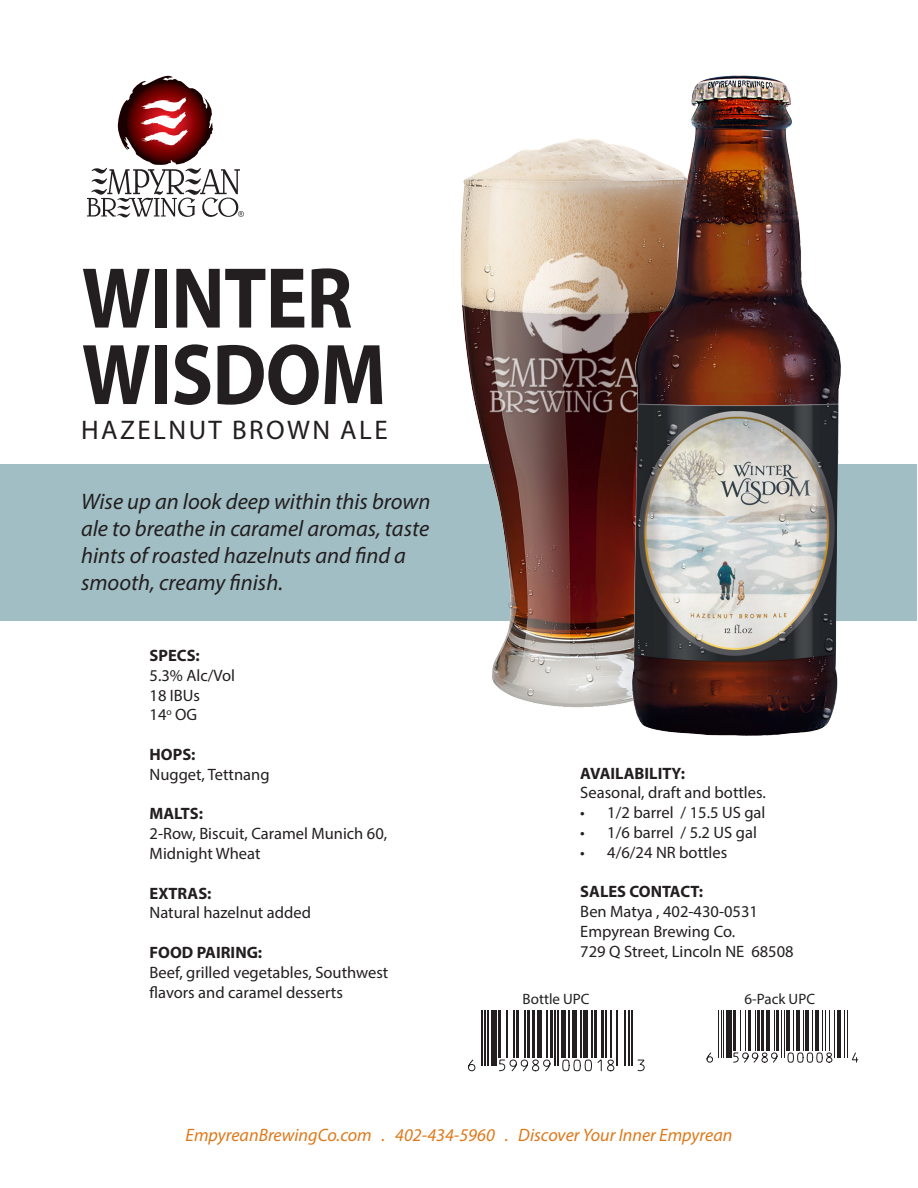
<style>
.page{position:relative;width:918px;height:1188px;background:#fff}
.page>*{position:absolute;margin:0;border:0;box-sizing:border-box;transform-origin:0 0}
.t1{font:700 87px "Myriad Pro";letter-spacing:-.01em;color:#231f20;scale:.89 1}
.t2{font:27px "Myriad Pro";letter-spacing:.09em;color:#231f20}
.t3{font:italic 22.5px/27px "Myriad Pro";color:#231f20}
.New_Description{font:italic 18px "Myriad Pro";color:#de791b}
.t4{font:16.5px/19.8px "Myriad Pro";color:#231f20}
.t5{font:700 16.5px "Myriad Pro";color:#231f20}
.t6{font:15px "Myriad Pro";color:#231f20}
.s1{font-weight:700}
</style>
<div class="page">
<div style="left:1px;top:464px;width:916px;height:157px;background:#a1bec5"></div>
<svg style="left:87px;top:76px;width:157px;height:142px"></svg>
<img style="left:460px;top:138px;width:170px;height:570px">
<img style="left:630px;top:75px;width:211px;height:661px">
<hr style="left:481px;top:1010px;width:1px;height:55px;background:#231f20">
<hr style="left:484px;top:1010px;width:1px;height:55px;background:#231f20">
<hr style="left:487px;top:1010px;width:2px;height:55px;background:#231f20">
<div style="left:491px;top:1010px;width:6px;height:55px;background:#231f20"></div>
<hr style="left:499px;top:1010px;width:2px;height:47px;background:#231f20">
<hr style="left:507px;top:1010px;width:1px;height:47px;background:#231f20">
<hr style="left:513px;top:1010px;width:1px;height:47px;background:#231f20">
<hr style="left:516px;top:1010px;width:3px;height:47px;background:#231f20">
<hr style="left:524px;top:1010px;width:1px;height:47px;background:#231f20">
<hr style="left:527px;top:1010px;width:3px;height:47px;background:#231f20">
<hr style="left:532px;top:1010px;width:3px;height:47px;background:#231f20">
<hr style="left:537px;top:1010px;width:4px;height:47px;background:#231f20">
<hr style="left:547px;top:1010px;width:1px;height:47px;background:#231f20">
<hr style="left:550px;top:1010px;width:2px;height:47px;background:#231f20">
<hr style="left:555px;top:1010px;width:1px;height:55px;background:#231f20">
<hr style="left:558px;top:1010px;width:1px;height:55px;background:#231f20">
<hr style="left:561px;top:1010px;width:4px;height:47px;background:#231f20">
<hr style="left:569px;top:1010px;width:1px;height:47px;background:#231f20">
<hr style="left:572px;top:1010px;width:4px;height:47px;background:#231f20">
<hr style="left:580px;top:1010px;width:1px;height:47px;background:#231f20">
<div style="left:583px;top:1010px;width:5px;height:47px;background:#231f20"></div>
<hr style="left:591px;top:1010px;width:1px;height:47px;background:#231f20">
<hr style="left:594px;top:1010px;width:3px;height:47px;background:#231f20">
<hr style="left:601px;top:1010px;width:3px;height:47px;background:#231f20">
<hr style="left:606px;top:1010px;width:1px;height:47px;background:#231f20">
<hr style="left:610px;top:1010px;width:2px;height:47px;background:#231f20">
<hr style="left:617px;top:1010px;width:1px;height:55px;background:#231f20">
<hr style="left:625px;top:1010px;width:1px;height:55px;background:#231f20">
<hr style="left:628px;top:1010px;width:1px;height:55px;background:#231f20">
<hr style="left:631px;top:1010px;width:1px;height:55px;background:#231f20">
<svg style="left:468px;top:1059px;width:8px;height:13px"></svg>
<svg style="left:499px;top:1059px;width:52px;height:13px"></svg>
<svg style="left:562px;top:1059px;width:53px;height:13px"></svg>
<svg style="left:637px;top:1059px;width:8px;height:13px"></svg>
<hr style="left:718px;top:1010px;width:1px;height:48px;background:#231f20">
<hr style="left:721px;top:1010px;width:1px;height:48px;background:#231f20">
<hr style="left:723px;top:1010px;width:1px;height:48px;background:#231f20">
<div style="left:726px;top:1010px;width:5px;height:48px;background:#231f20"></div>
<hr style="left:733px;top:1010px;width:2px;height:41px;background:#231f20">
<hr style="left:740px;top:1010px;width:1px;height:41px;background:#231f20">
<hr style="left:745px;top:1010px;width:1px;height:41px;background:#231f20">
<hr style="left:748px;top:1010px;width:2px;height:41px;background:#231f20">
<hr style="left:755px;top:1010px;width:1px;height:41px;background:#231f20">
<hr style="left:758px;top:1010px;width:2px;height:41px;background:#231f20">
<hr style="left:762px;top:1010px;width:2px;height:41px;background:#231f20">
<hr style="left:766px;top:1010px;width:4px;height:41px;background:#231f20">
<hr style="left:774px;top:1010px;width:1px;height:41px;background:#231f20">
<hr style="left:777px;top:1010px;width:2px;height:41px;background:#231f20">
<hr style="left:781px;top:1010px;width:1px;height:48px;background:#231f20">
<hr style="left:784px;top:1010px;width:1px;height:48px;background:#231f20">
<hr style="left:786px;top:1010px;width:4px;height:41px;background:#231f20">
<hr style="left:793px;top:1010px;width:1px;height:41px;background:#231f20">
<hr style="left:796px;top:1010px;width:4px;height:41px;background:#231f20">
<hr style="left:803px;top:1010px;width:1px;height:41px;background:#231f20">
<hr style="left:806px;top:1010px;width:3px;height:41px;background:#231f20">
<hr style="left:812px;top:1010px;width:1px;height:41px;background:#231f20">
<hr style="left:815px;top:1010px;width:4px;height:41px;background:#231f20">
<hr style="left:822px;top:1010px;width:1px;height:41px;background:#231f20">
<hr style="left:825px;top:1010px;width:1px;height:41px;background:#231f20">
<hr style="left:829px;top:1010px;width:1px;height:41px;background:#231f20">
<hr style="left:834px;top:1010px;width:1px;height:48px;background:#231f20">
<hr style="left:837px;top:1010px;width:4px;height:48px;background:#231f20">
<hr style="left:844px;top:1010px;width:1px;height:48px;background:#231f20">
<hr style="left:847px;top:1010px;width:1px;height:48px;background:#231f20">
<svg style="left:706px;top:1052px;width:7px;height:11px"></svg>
<svg style="left:733px;top:1052px;width:45px;height:11px"></svg>
<svg style="left:787px;top:1052px;width:46px;height:11px"></svg>
<svg style="left:852px;top:1052px;width:7px;height:10px"></svg>
<p class="t1" style="left:82px;top:242px;width:306px">WINTER</p>
<p class="t1" style="left:82px;top:318px;width:344px">WISDOM</p>
<p class="t2" style="left:81px;top:413px;width:308px">HAZELNUT BROWN ALE</p>
<p class="t3" style="left:81px;top:488px;width:351px">Wise up an look deep within this brown ale to breathe in caramel aromas, taste hints of roasted hazelnuts and find a smooth, creamy finish.</p>
<p class="t5" style="left:150px;top:645px;width:52px">SPECS:</p>
<p class="t4" style="left:150px;top:665px;width:87px">5.3% Alc/Vol</p>
<p class="t4" style="left:150px;top:685px;width:52px">18 IBUs</p>
<p class="t4" style="left:150px;top:705px;width:49px">14<sup>o</sup> OG</p>
<p class="t4" style="left:150px;top:744px;width:122px"><span class="s1">HOPS:<br></span>Nugget, Tettnang</p>
<p class="t5" style="left:150px;top:803px;width:55px">MALTS:</p>
<p class="t4" style="left:150px;top:824px;width:239px">2-Row, Biscuit, Caramel Munich 60,<br>Midnight Wheat</p>
<p class="t5" style="left:150px;top:882px;width:64px">EXTRAS:</p>
<p class="t4" style="left:150px;top:903px;width:163px">Natural hazelnut added</p>
<p class="t5" style="left:150px;top:942px;width:114px">FOOD PAIRING:</p>
<p class="t4" style="left:150px;top:962px;width:240px">Beef, grilled vegetables, Southwest flavors and caramel desserts</p>
<p class="t4" style="left:580px;top:763px;width:187px"><span class="s1">AVAILABILITY:<br></span>Seasonal, draft and bottles.</p>
<p class="t4" style="left:580px;top:802px;width:187px">• 1/2 barrel / 15.5 US gal</p>
<p class="t4" style="left:580px;top:822px;width:178px">• 1/6 barrel / 5.2 US gal</p>
<p class="t4" style="left:580px;top:842px;width:148px">• 4/6/24 NR bottles</p>
<p class="t5" style="left:580px;top:881px;width:124px">SALES CONTACT:</p>
<p class="t4" style="left:580px;top:901px;width:179px">Ben Matya , 402-430-0531</p>
<p class="t4" style="left:580px;top:921px;width:156px">Empyrean Brewing Co.</p>
<p class="t4" style="left:580px;top:941px;width:215px">729 Q Street, Lincoln NE 68508</p>
<p class="t6" style="left:523px;top:990px;width:68px">Bottle UPC</p>
<p class="t6" style="left:745px;top:990px;width:72px">6-Pack UPC</p>
<p class="New_Description" style="left:186px;top:1124px;width:548px">EmpyreanBrewingCo.com . 402-434-5960 . Discover Your Inner Empyrean</p>
</div>
